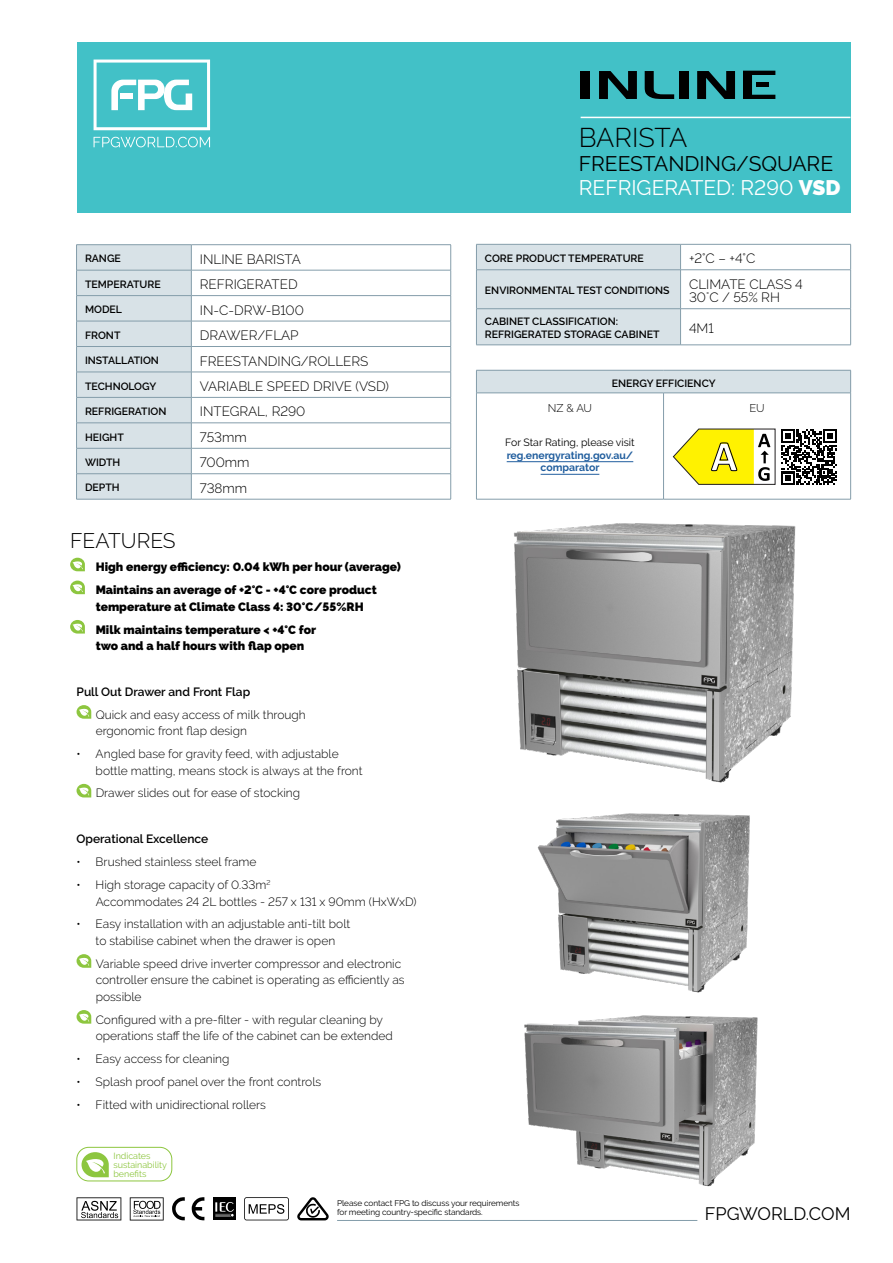
<style>
.page{position:relative;width:893px;height:1263px;background:#fff}
.page>*{position:absolute;margin:0;border:0;box-sizing:border-box;transform-origin:0 0}
.t1{font:700 43.5px "Calibri";color:#fff}
.t2{font:300 27px "Raleway";letter-spacing:-.005em;color:#000}
.t3{font:21px/24px "Raleway";color:#000}
.t4{font:300 21px "Raleway";color:#000}
.t5{font:18px "Raleway";color:#000}
.t6{font:300 13.5px/13.5px "Raleway";color:#000}
.t7{font:300 12px/16.5px "Raleway";color:#000}
.t8{font:800 12px/23px "Raleway";color:#000}
.t9{font:600 12px "Raleway";color:#000}
.t10{font:300 11.25px "Raleway";color:#000}
.t11{font:600 10.5px/13.5px "Raleway";color:#000}
.t12{font:700 10.5px/12.6px "Raleway";color:#215e9e;text-align:center}
.t13{font:10.5px "Raleway";color:#000}
.t14{font:9px/9px "Raleway";color:#8dc63f}
.t15{font:8.25px/9px "Raleway";letter-spacing:-.01em;color:#000}
.s1{color:#fff}
.s2{font-weight:900;color:#fff}
</style>
<div class="page">
<hr style="left:337px;top:1220px;width:360px;height:1px;background:#849daa">
<svg style="left:77px;top:1197px;width:44px;height:23px"></svg>
<svg style="left:130px;top:1197px;width:34px;height:23px"></svg>
<svg style="left:192px;top:1197px;width:12px;height:23px"></svg>
<svg style="left:172px;top:1197px;width:13px;height:23px"></svg>
<div style="left:213px;top:1197px;width:23px;height:23px;background:#000"></div>
<svg style="left:215px;top:1202px;width:19px;height:15px"></svg>
<svg style="left:297px;top:1197px;width:32px;height:23px"></svg>
<svg style="left:244px;top:1197px;width:45px;height:23px"></svg>
<div style="left:77px;top:43px;width:773px;height:170px;background:#42c1c7"></div>
<svg style="left:94px;top:137px;width:116px;height:10px"></svg>
<svg style="left:94px;top:60px;width:116px;height:70px"></svg>
<div style="left:476px;top:370px;width:375px;height:23px;background:#d8e2e7"></div>
<svg style="left:476px;top:371px;width:1px;height:22px"></svg>
<hr style="left:476px;top:370px;width:187px;height:1px;background:#849daa">
<hr style="left:663px;top:370px;width:188px;height:1px;background:#849daa">
<svg style="left:850px;top:370px;width:1px;height:23px"></svg>
<hr style="left:476px;top:393px;width:1px;height:106px;background:#849daa">
<hr style="left:476px;top:393px;width:187px;height:1px;background:#849daa">
<hr style="left:663px;top:393px;width:188px;height:1px;background:#849daa">
<hr style="left:663px;top:393px;width:1px;height:106px;background:#849daa">
<hr style="left:850px;top:393px;width:1px;height:106px;background:#849daa">
<hr style="left:476px;top:499px;width:187px;height:1px;background:#849daa">
<hr style="left:663px;top:499px;width:188px;height:1px;background:#849daa">
<hr style="left:507px;top:461px;width:126px;height:1px;background:#215e9e">
<hr style="left:541px;top:474px;width:58px;height:1px;background:#215e9e">
<svg style="left:782px;top:429px;width:55px;height:56px"></svg>
<img style="left:514px;top:523px;width:282px;height:260px">
<svg style="left:70px;top:558px;width:15px;height:13px"></svg>
<svg style="left:70px;top:581px;width:15px;height:13px"></svg>
<svg style="left:70px;top:620px;width:15px;height:13px"></svg>
<svg style="left:77px;top:705px;width:14px;height:14px"></svg>
<svg style="left:77px;top:784px;width:14px;height:13px"></svg>
<svg style="left:77px;top:954px;width:14px;height:14px"></svg>
<svg style="left:77px;top:1010px;width:14px;height:14px"></svg>
<div style="left:476px;top:244px;width:205px;height:101px;background:#d8e2e7"></div>
<hr style="left:681px;top:244px;width:170px;height:1px;background:#849daa">
<svg style="left:850px;top:244px;width:1px;height:25px"></svg>
<hr style="left:476px;top:270px;width:1px;height:39px;background:#849daa">
<hr style="left:476px;top:309px;width:1px;height:36px;background:#849daa">
<hr style="left:476px;top:269px;width:205px;height:1px;background:#849daa">
<hr style="left:476px;top:308px;width:205px;height:1px;background:#849daa">
<hr style="left:476px;top:345px;width:205px;height:1px;background:#849daa">
<hr style="left:680px;top:270px;width:1px;height:39px;background:#849daa">
<hr style="left:680px;top:309px;width:1px;height:36px;background:#849daa">
<hr style="left:681px;top:269px;width:170px;height:1px;background:#849daa">
<hr style="left:850px;top:270px;width:1px;height:39px;background:#849daa">
<hr style="left:850px;top:309px;width:1px;height:36px;background:#849daa">
<hr style="left:681px;top:308px;width:170px;height:1px;background:#849daa">
<hr style="left:681px;top:345px;width:170px;height:1px;background:#849daa">
<hr style="left:76px;top:244px;width:115px;height:1px;background:#849daa">
<hr style="left:76px;top:499px;width:115px;height:1px;background:#849daa">
<svg style="left:76px;top:245px;width:116px;height:254px"></svg>
<hr style="left:191px;top:244px;width:260px;height:1px;background:#849daa">
<svg style="left:450px;top:245px;width:1px;height:254px"></svg>
<hr style="left:191px;top:270px;width:260px;height:1px;background:#849daa">
<hr style="left:191px;top:295px;width:260px;height:1px;background:#849daa">
<hr style="left:191px;top:321px;width:260px;height:1px;background:#849daa">
<hr style="left:191px;top:346px;width:260px;height:1px;background:#849daa">
<hr style="left:191px;top:372px;width:260px;height:1px;background:#849daa">
<hr style="left:191px;top:397px;width:260px;height:1px;background:#849daa">
<hr style="left:191px;top:423px;width:260px;height:1px;background:#849daa">
<hr style="left:191px;top:448px;width:260px;height:1px;background:#849daa">
<hr style="left:191px;top:473px;width:260px;height:1px;background:#849daa">
<hr style="left:191px;top:499px;width:260px;height:1px;background:#849daa">
<img style="left:524px;top:1015px;width:234px;height:172px">
<hr style="left:581px;top:117px;width:269px;height:1px;background:#fff">
<div style="left:581px;top:71px;width:9px;height:28px;background:#000"></div>
<svg style="left:599px;top:71px;width:38px;height:28px"></svg>
<svg style="left:645px;top:71px;width:29px;height:28px"></svg>
<div style="left:679px;top:71px;width:10px;height:28px;background:#000"></div>
<svg style="left:743px;top:71px;width:32px;height:28px"></svg>
<svg style="left:697px;top:71px;width:38px;height:28px"></svg>
<svg style="left:82px;top:1152px;width:27px;height:25px"></svg>
<div style="left:77px;top:1147px;width:95px;height:34px;border:1px solid #8dc63f;border-radius:12px"></div>
<img style="left:537px;top:813px;width:213px;height:180px">
<svg style="left:672px;top:428px;width:104px;height:57px"></svg>
<p class="t11" style="left:85px;top:252px;width:37px">RANGE</p>
<p class="t6" style="left:200px;top:252px;width:103px">INLINE BARISTA</p>
<p class="t11" style="left:85px;top:277px;width:77px">TEMPERATURE</p>
<p class="t6" style="left:200px;top:278px;width:99px">REFRIGERATED</p>
<p class="t11" style="left:85px;top:303px;width:39px">MODEL</p>
<p class="t6" style="left:200px;top:303px;width:106px">IN-C-DRW-B100</p>
<p class="t11" style="left:85px;top:328px;width:37px">FRONT</p>
<p class="t6" style="left:200px;top:329px;width:100px">DRAWER/FLAP</p>
<p class="t11" style="left:85px;top:354px;width:75px">INSTALLATION</p>
<p class="t6" style="left:200px;top:354px;width:170px">FREESTANDING/ROLLERS</p>
<p class="t11" style="left:85px;top:379px;width:73px">TECHNOLOGY</p>
<p class="t6" style="left:200px;top:379px;width:191px">VARIABLE SPEED DRIVE (VSD)</p>
<p class="t11" style="left:85px;top:405px;width:83px">REFRIGERATION</p>
<p class="t6" style="left:200px;top:405px;width:107px">INTEGRAL, R290</p>
<p class="t11" style="left:85px;top:430px;width:40px">HEIGHT</p>
<p class="t6" style="left:200px;top:430px;width:48px">753mm</p>
<p class="t11" style="left:85px;top:455px;width:37px">WIDTH</p>
<p class="t6" style="left:200px;top:456px;width:51px">700mm</p>
<p class="t11" style="left:85px;top:481px;width:36px">DEPTH</p>
<p class="t6" style="left:200px;top:481px;width:49px">738mm</p>
<h3 class="t4" style="left:70px;top:529px;width:107px">FEATURES</h3>
<p class="t8" style="left:96px;top:556px;width:307px">High energy efficiency: 0.04 kWh per hour (average)<br>Maintains an average of +2°C - +4°C core product</p>
<p class="t8" style="left:96px;top:595px;width:270px">temperature at Climate Class 4: 30°C/55%RH<br>Milk maintains temperature &lt; +4°C for</p>
<p class="t8" style="left:96px;top:634px;width:210px">two and a half hours with flap open</p>
<p class="t9" style="left:77px;top:685px;width:175px">Pull Out Drawer and Front Flap</p>
<p class="t7" style="left:96px;top:706px;width:212px">Quick and easy access of milk through ergonomic front flap design</p>
<p class="t7" style="left:96px;top:745px;width:268px;text-indent:-19px">• Angled base for gravity feed, with adjustable bottle matting, means stock is always at the front</p>
<p class="t7" style="left:96px;top:785px;width:206px">Drawer slides out for ease of stocking</p>
<p class="t9" style="left:77px;top:832px;width:133px">Operational Excellence</p>
<p class="t7" style="left:77px;top:853px;width:182px">• Brushed stainless steel frame</p>
<p class="t7" style="left:96px;top:876px;width:322px;text-indent:-19px">• High storage capacity of 0.33m<sup>2<br></sup>Accommodates 24 2L bottles - 257 x 131 x 90mm (HxWxD)</p>
<p class="t7" style="left:77px;top:916px;width:275px;text-align:center">• Easy installation with an adjustable anti-tilt bolt to stabilise cabinet when the drawer is open</p>
<p class="t7" style="left:96px;top:955px;width:310px">Variable speed drive inverter compressor and electronic controller ensure the cabinet is operating as efficiently as possible</p>
<p class="t7" style="left:96px;top:1011px;width:299px">Configured with a pre-filter - with regular cleaning by operations staff the life of the cabinet can be extended</p>
<p class="t7" style="left:77px;top:1050px;width:154px">• Easy access for cleaning</p>
<p class="t7" style="left:77px;top:1073px;width:246px">• Splash proof panel over the front controls</p>
<p class="t7" style="left:77px;top:1096px;width:191px">• Fitted with unidirectional rollers</p>
<p class="t14" style="left:113px;top:1151px;width:55px">Indicates sustainability benefits</p>
<h2 class="t2" style="left:579px;top:122px;width:110px">BARISTA</h2>
<h3 class="t3" style="left:579px;top:152px;width:263px">FREESTANDING/SQUARE<br><span class="s1">REFRIGERATED: R290</span> <span class="s2">VSD</span></h3>
<p class="t11" style="left:485px;top:252px;width:160px">CORE PRODUCT TEMPERATURE</p>
<p class="t6" style="left:689px;top:252px;width:68px">+2°C – +4°C</p>
<p class="t11" style="left:485px;top:284px;width:186px">ENVIRONMENTAL TEST CONDITIONS</p>
<p class="t6" style="left:689px;top:277px;width:115px">CLIMATE CLASS 4<br>30˚C / 55% RH</p>
<p class="t11" style="left:485px;top:315px;width:176px">CABINET CLASSIFICATION:<br>REFRIGERATED STORAGE CABINET</p>
<p class="t6" style="left:689px;top:322px;width:26px">4M1</p>
<p class="t11" style="left:612px;top:376px;width:105px">ENERGY EFFICIENCY</p>
<p class="t10" style="left:548px;top:401px;width:46px">NZ &amp; AU</p>
<p class="t13" style="left:505px;top:436px;width:131px">For Star Rating, please visit</p>
<p class="t12" style="left:507px;top:449px;width:128px">reg.energyrating.gov.au/ comparator</p>
<h1 class="t1" style="left:711px;top:425px;width:28px">A</h1>
<p class="t10" style="left:749px;top:401px;width:17px">EU</p>
<p class="t15" style="left:337px;top:1198px;width:184px">Please contact FPG to discuss your requirements for meeting country-specific standards.</p>
<h3 class="t5" style="left:705px;top:1203px;width:147px">FPGWORLD.COM</h3>
</div>
